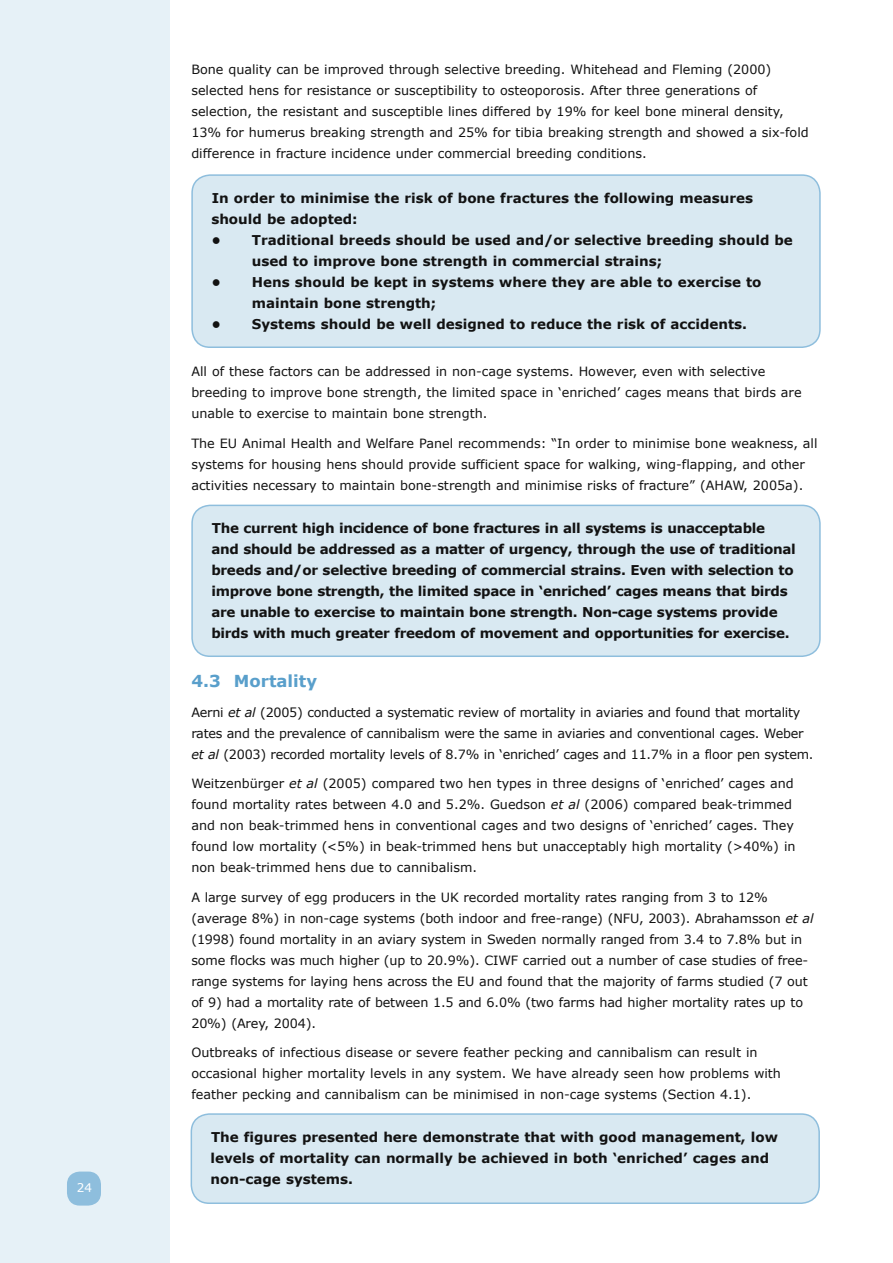
<style>
.page{position:relative;width:893px;height:1263px;background:#fff}
.page>*{position:absolute;margin:0;border:0;box-sizing:border-box;transform-origin:0 0}
.t1{font:700 16.5px "Verdana";color:#599fcb}
.t2{font:700 13.5px/21px "Verdana";color:#121212}
.t3{font:700 13.5px/21px "Verdana";letter-spacing:-.02em;color:#121212}
.t4{font:12.75px/21px "Verdana";color:#121212}
.t5{font:12.75px/21px "Verdana";letter-spacing:-.02em;color:#121212}
.t6{font:12px "Verdana";color:#fff}
.s1{font-style:italic}
</style>
<div class="page">
<div style="left:0;top:0;width:169px;height:1263px;background:#e6f1f7"></div>
<div style="left:67px;top:1171px;width:34px;height:34px;background:#8ebedd;border-radius:13px"></div>
<div style="left:192px;top:175px;width:628px;height:172px;background:#d9e9f2;border-radius:18px"></div>
<div style="left:191px;top:174px;width:630px;height:174px;border:2px solid #8ebedd;border-radius:18px"></div>
<div style="left:192px;top:505px;width:628px;height:151px;background:#d9e9f2;border-radius:18px"></div>
<div style="left:191px;top:505px;width:630px;height:152px;border:2px solid #8ebedd;border-radius:18px"></div>
<div style="left:191px;top:1114px;width:628px;height:89px;background:#d9e9f2;border-radius:18px"></div>
<div style="left:191px;top:1113px;width:629px;height:91px;border:2px solid #8ebedd;border-radius:18px"></div>
<p class="t6" style="left:77px;top:1180px;width:17px">24</p>
<p class="t4" style="left:191px;top:58px;width:619px">Bone quality can be improved through selective breeding. Whitehead and Fleming (2000) selected hens for resistance or susceptibility to osteoporosis. After three generations of selection, the resistant and susceptible lines differed by 19% for keel bone mineral density,<br>1 3% for humerus breaking strength and 25% for tibia breaking strength and showed a six-fold difference in fracture incidence under commercial breeding conditions.</p>
<p class="t2" style="left:211px;top:187px;width:543px">In order to minimise the risk of bone fractures the following measures should be adopted:</p>
<p class="t2" style="left:252px;top:229px;width:543px;text-indent:-40px">• Traditional breeds should be used and/or selective breeding should be used to improve bone strength in commercial strains;</p>
<p class="t2" style="left:252px;top:271px;width:511px;text-indent:-40px">• Hens should be kept in systems where they are able to exercise to maintain bone strength;</p>
<p class="t2" style="left:211px;top:313px;width:537px">• Systems should be well designed to reduce the risk of accidents.</p>
<p class="t4" style="left:191px;top:360px;width:612px">All of these factors can be addressed in non-cage systems. However, even with selective breeding to improve bone strength, the limited space in ‘enriched’ cages means that birds are unable to exercise to maintain bone strength.</p>
<p class="t4" style="left:191px;top:432px;width:628px">The EU Animal Health and Welfare Panel recommends: “In order to minimise bone weakness, all systems for housing hens should provide sufficient space for walking, wing-flapping, and other activities necessary to maintain bone-strength and minimise risks of fracture” (AHAW, 2005a).</p>
<p class="t3" style="left:211px;top:518px;width:586px">The current high incidence of bone fractures in all systems is unacceptable<br>and should be addressed as a matter of urgency, through the use of traditional breeds and/or selective breeding of commercial strains. Even with selection to improve bone strength, the limited space in ‘enriched’ cages means that birds are unable to exercise to maintain bone strength. Non-cage systems provide birds with much greater freedom of movement and opportunities for exercise.</p>
<p class="t1" style="left:191px;top:671px;width:127px">4.3 Mortality</p>
<p class="t5" style="left:191px;top:701px;width:624px">Aerni <span class="s1">et al</span> (2005) conducted a systematic review of mortality in aviaries and found that mortality rates and the prevalence of cannibalism were the same in aviaries and conventional cages. Weber <span class="s1">et al</span> (2003) recorded mortality levels of 8.7% in ‘enriched’ cages and 11 .7% in a floor pen system.</p>
<p class="t4" style="left:191px;top:772px;width:606px">Weitzenbürger <span class="s1">et al</span> (2005) compared two hen types in three designs of ‘enriched’ cages and found mortality rates between 4.0 and 5.2%. Guedson <span class="s1">et al</span> (2006) compared beak-trimmed and non beak-trimmed hens in conventional cages and two designs of ‘enriched’ cages. They found low mortality (&lt;5%) in beak-trimmed hens but unacceptably high mortality (&gt;40%) in non beak-trimmed hens due to cannibalism.</p>
<p class="t4" style="left:191px;top:886px;width:624px">A large survey of egg producers in the UK recorded mortality rates ranging from 3 to 12% (average 8%) in non-cage systems (both indoor and free-range) (NFU, 2003). Abrahamsson <span class="s1">et al </span>(1998) found mortality in an aviary system in Sweden normally ranged from 3.4 to 7.8% but in some flocks was much higher (up to 20.9%). CIWF carried out a number of case studies of free&shy;range systems for laying hens across the EU and found that the majority of farms studied (7 out of 9) had a mortality rate of between 1 .5 and 6.0% (two farms had higher mortality rates up to 20%) (Arey, 2004).</p>
<p class="t4" style="left:191px;top:1042px;width:591px">Outbreaks of infectious disease or severe feather pecking and cannibalism can result in occasional higher mortality levels in any system. We have already seen how problems with feather pecking and cannibalism can be minimised in non-cage systems (Section 4.1 ).</p>
<p class="t2" style="left:211px;top:1126px;width:569px">The figures presented here demonstrate that with good management, low levels of mortality can normally be achieved in both ‘enriched’ cages and non-cage systems.</p>
</div>
